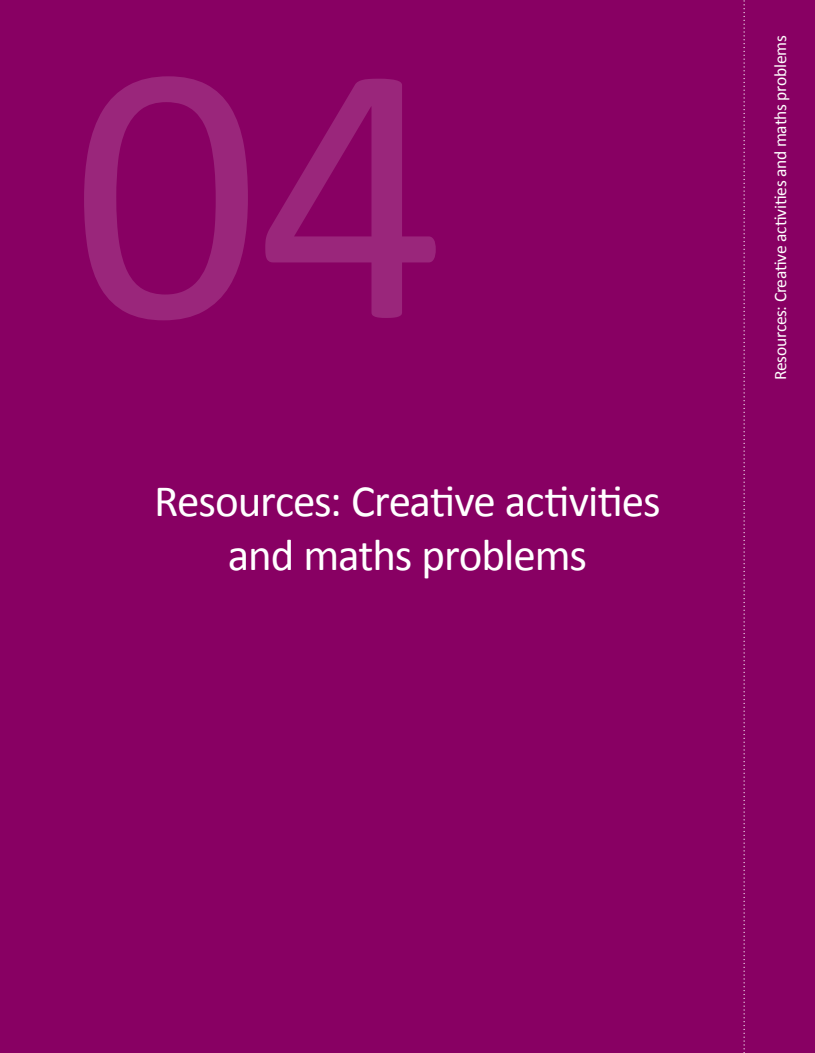
<style>
.page{position:relative;width:815px;height:1053px;background:#fff}
.page>*{position:absolute;margin:0;border:0;box-sizing:border-box;transform-origin:0 0}
.t1{font:375px "Calibri";color:#9a267b}
.t2{font:45px/54px "Calibri";letter-spacing:-.025em;color:#fff;text-align:center}
.t3{font:17.5px "Calibri";letter-spacing:-.015em;color:#fff}
</style>
<div class="page">
<div style="left:0;top:0;width:815px;height:1052px;background:#880063"></div>
<svg style="left:743px;top:0;width:2px;height:1053px"></svg>
<h1 class="t1" style="left:71px;top:-45px;width:377px">04</h1>
<p class="t2" style="left:154px;top:474px;width:508px">Resources: Creative activities and maths problems</p>
<p class="t3" style="left:769px;top:380px;width:346px;rotate:-90deg">Resources: Creative activities and maths problems</p>
</div>
